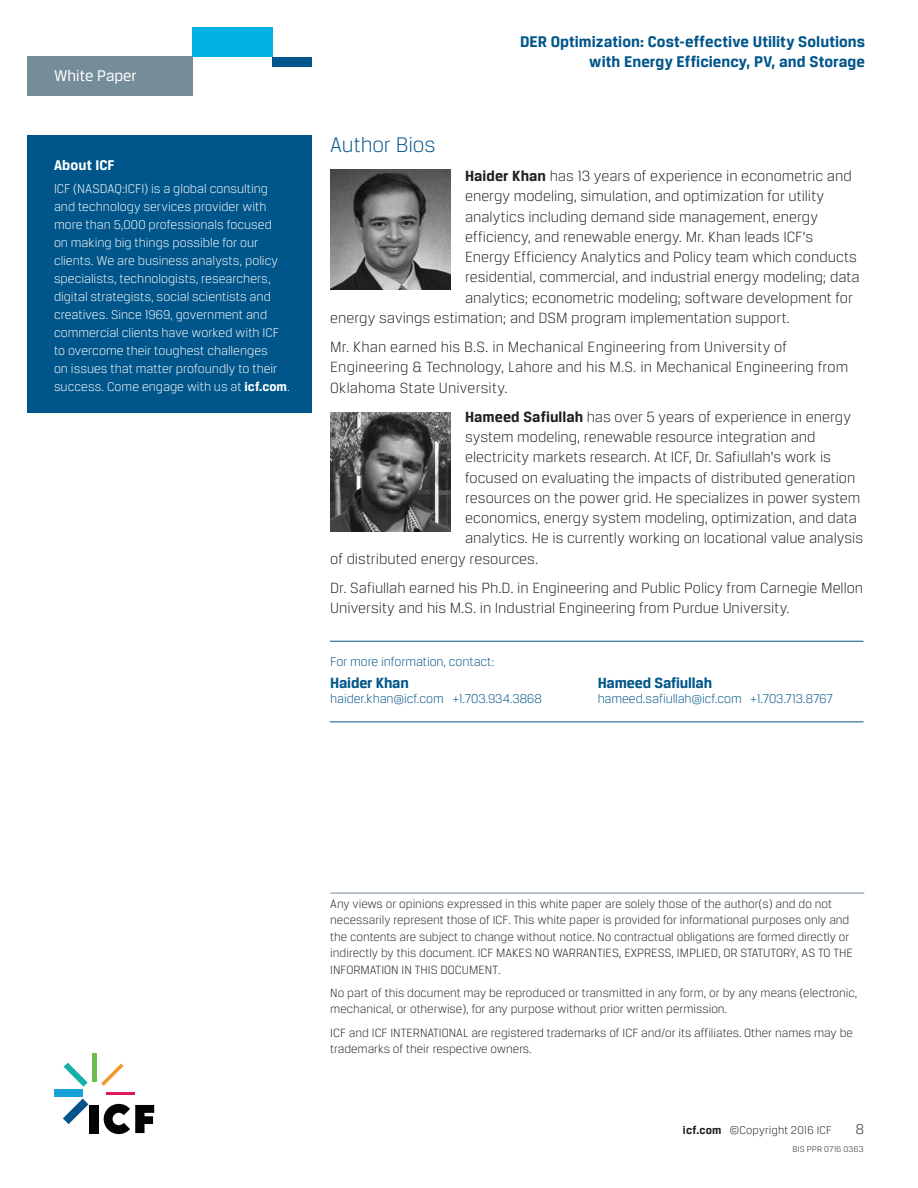
<style>
.page{position:relative;width:918px;height:1188px;background:#fff}
.page>*{position:absolute;margin:0;border:0;box-sizing:border-box;transform-origin:0 0}
.body_paragraph_heade{font:300 22.5px "Breuer Text";letter-spacing:-.005em;color:#00568a}
.secondary_page_heade{font:700 16.5px/19.5px "Breuer Text";letter-spacing:.005em;color:#00568a;text-align:right}
.t1{font:16.5px "Breuer Text";color:#fff}
.body_paragraph{font:300 15.75px/20.2px "Breuer Text";color:#231f20}
.contact_heading{font:700 15.75px "Breuer Text";letter-spacing:-.01em;color:#00568a}
.sidebar_header{font:700 15px "Breuer Text";letter-spacing:.01em;color:#fff}
.t2{font:300 15px "Breuer Text";color:#231f20}
.sidebar_paragraph{font:300 13.5px/18px "Breuer Text";color:#fff}
.contact_paragraph{font:300 13.5px "Breuer Text";letter-spacing:-.005em;color:#00568a}
.disclaimer{font:300 12.75px/16.5px "Breuer Text";color:#231f20}
.t3{font:300 12px "Breuer Text";letter-spacing:.01em;color:#231f20}
.tracking_code{font:300 9px "Breuer Text";letter-spacing:.025em;color:#231f20}
.s1{font-weight:700}
</style>
<div class="page">
<div style="left:27px;top:57px;width:165px;height:39px;background:#758c99"></div>
<div style="left:192px;top:27px;width:80px;height:30px;background:#00b1e5"></div>
<div style="left:272px;top:57px;width:39px;height:10px;background:#00568a"></div>
<hr style="left:330px;top:893px;width:534px;height:1px;background:#758c99">
<div style="left:27px;top:135px;width:284px;height:277px;background:#00568a"></div>
<hr style="left:330px;top:641px;width:533px;height:1px;background:#00568a">
<hr style="left:330px;top:722px;width:533px;height:1px;background:#00568a">
<img style="left:330px;top:170px;width:120px;height:119px">
<img style="left:330px;top:412px;width:120px;height:120px">
<div style="left:89px;top:1105px;width:10px;height:28px;background:#040503"></div>
<svg style="left:63px;top:1099px;width:25px;height:25px"></svg>
<div style="left:54px;top:1090px;width:28px;height:7px;background:#18a0db"></div>
<svg style="left:64px;top:1063px;width:24px;height:24px"></svg>
<hr style="left:92px;top:1053px;width:4px;height:28px;background:#6bbe4d">
<svg style="left:101px;top:1063px;width:23px;height:23px"></svg>
<hr style="left:106px;top:1092px;width:28px;height:2px;background:#e2165b">
<svg style="left:104px;top:1104px;width:50px;height:30px"></svg>
<p class="t1" style="left:54px;top:67px;width:84px">White Paper</p>
<p class="sidebar_header" style="left:54px;top:157px;width:62px">About ICF</p>
<p class="sidebar_paragraph" style="left:54px;top:179px;width:237px">ICF (NASDAQ:ICFI) is a global consulting and technology services provider with more than 5,000 professionals focused<br>on making big things possible for our clients. We are business analysts, policy specialists, technologists, researchers, digital strategists, social scientists and creatives. Since 1969, government and commercial clients have worked with ICF to overcome their toughest challenges<br>on issues that matter profoundly to their success. Come engage with us at <span class="s1">icf.com</span>.</p>
<p class="body_paragraph_heade" style="left:330px;top:132px;width:107px">Author Bios</p>
<p class="secondary_page_heade" style="left:520px;top:32px;width:347px">DER Optimization: Cost-effective Utility Solutions with Energy Efficiency, PV, and Storage</p>
<p class="body_paragraph" style="left:465px;top:166px;width:388px"><span class="s1">Haider Khan</span> has 13 years of experience in econometric and</p>
<p class="body_paragraph" style="left:465px;top:186px;width:361px">energy modeling, simulation, and optimization for utility</p>
<p class="body_paragraph" style="left:465px;top:206px;width:354px">analytics including demand side management, energy</p>
<p class="body_paragraph" style="left:465px;top:226px;width:350px">efficiency, and renewable energy. Mr. Khan leads ICF’s</p>
<p class="body_paragraph" style="left:465px;top:247px;width:393px">Energy Efficiency Analytics and Policy team which conducts</p>
<p class="body_paragraph" style="left:465px;top:267px;width:396px">residential, commercial, and industrial energy modeling; data</p>
<p class="body_paragraph" style="left:465px;top:287px;width:389px">analytics; econometric modeling; software development for</p>
<p class="body_paragraph" style="left:330px;top:307px;width:461px">energy savings estimation; and DSM program implementation support.</p>
<p class="body_paragraph" style="left:330px;top:337px;width:520px">Mr. Khan earned his B.S. in Mechanical Engineering from University of<br>Engineering &amp; Technology, Lahore and his M.S. in Mechanical Engineering from<br>Oklahoma State University.</p>
<p class="body_paragraph" style="left:465px;top:406px;width:387px"><span class="s1">Hameed Safiullah</span> has over 5 years of experience in energy</p>
<p class="body_paragraph" style="left:465px;top:427px;width:352px">system modeling, renewable resource integration and</p>
<p class="body_paragraph" style="left:465px;top:447px;width:367px">electricity markets research. At ICF, Dr. Safiullah’s work is</p>
<p class="body_paragraph" style="left:465px;top:467px;width:392px">focused on evaluating the impacts of distributed generation</p>
<p class="body_paragraph" style="left:465px;top:487px;width:397px">resources on the power grid. He specializes in power system</p>
<p class="body_paragraph" style="left:465px;top:508px;width:393px">economics, energy system modeling, optimization, and data</p>
<p class="body_paragraph" style="left:465px;top:528px;width:400px">analytics. He is currently working on locational value analysis</p>
<p class="body_paragraph" style="left:330px;top:548px;width:210px">of distributed energy resources.</p>
<p class="body_paragraph" style="left:330px;top:577px;width:534px">Dr. Safiullah earned his Ph.D. in Engineering and Public Policy from Carnegie Mellon<br>University and his M.S. in Industrial Engineering from Purdue University.</p>
<p class="contact_paragraph" style="left:330px;top:654px;width:166px">For more information, contact:</p>
<p class="contact_heading" style="left:330px;top:673px;width:80px">Haider Khan</p>
<p class="contact_paragraph" style="left:330px;top:691px;width:213px">haider.khan@icf.com +1.703.934.3868</p>
<p class="contact_heading" style="left:598px;top:674px;width:116px">Hameed Safiullah</p>
<p class="contact_paragraph" style="left:598px;top:691px;width:237px">hameed.safiullah@icf.com +1.703.713.8767</p>
<p class="disclaimer" style="left:330px;top:895px;width:524px">Any views or opinions expressed in this white paper are solely those of the author(s) and do not necessarily represent those of ICF. This white paper is provided for informational purposes only and the contents are subject to change without notice. No contractual obligations are formed directly or indirectly by this document. ICF MAKES NO WARRANTIES, EXPRESS, IMPLIED, OR STATUTORY, AS TO THE INFORMATION IN THIS DOCUMENT.</p>
<p class="disclaimer" style="left:330px;top:984px;width:529px">No part of this document may be reproduced or transmitted in any form, or by any means (electronic, mechanical, or otherwise), for any purpose without prior written permission.</p>
<p class="disclaimer" style="left:330px;top:1024px;width:524px">ICF and ICF INTERNATIONAL are registered trademarks of ICF and/or its affiliates. Other names may be trademarks of their respective owners.</p>
<p class="t3" style="left:683px;top:1124px;width:150px"><span class="s1">icf.com</span> ©Copyright 2016 ICF</p>
<p class="t2" style="left:856px;top:1121px;width:10px">8</p>
<p class="tracking_code" style="left:792px;top:1144px;width:73px">BIS PPR 0716 0363</p>
</div>
